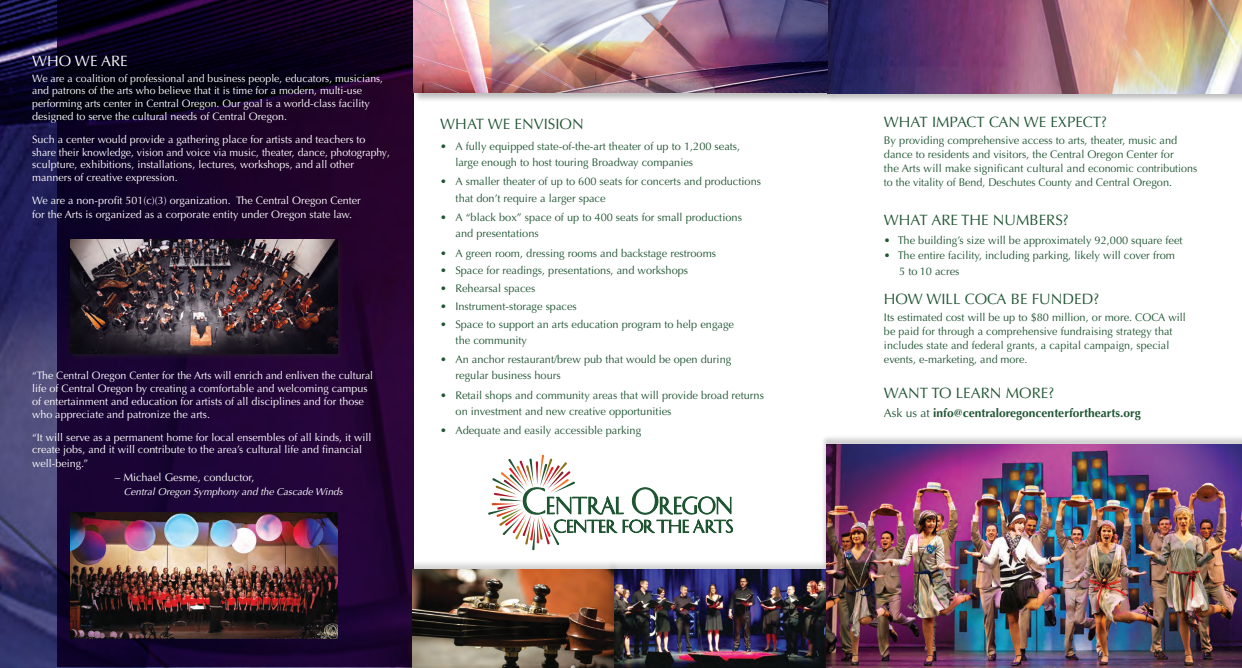
<style>
.page{position:relative;width:1242px;height:668px;background:#fff}
.page>*{position:absolute;margin:0;border:0;box-sizing:border-box;transform-origin:0 0}
.t1{font:15px "Optima";color:#205532}
.t2{font:15px "Optima";color:#205532}
.t3{font:15px "Optima";color:#fff}
.t4{font:700 12px "Optima";color:#205532}
.t5{font:11px/14px "Optima";color:#205532}
.t6{font:11px/14px "Optima";color:#205532}
.t7{font:11px "Optima";color:#fff}
.t8{font:10.8px/12.7px "Optima";color:#fff}
.t9{font:10.6px/12.7px "Optima";color:#fff}
.t10{font:italic 10px "Optima";color:#fff}
.s1{font-size:10.8px}
.s2{font-weight:400}
</style>
<div class="page">
<img style="left:0;top:0;width:413px;height:667px">
<div style="left:826px;top:0;width:416px;height:103px;background:#231f20;opacity:.3"></div>
<img style="left:837px;top:0;width:405px;height:93px">
<div style="left:412px;top:0;width:425px;height:103px;background:#231f20;opacity:.3"></div>
<div style="left:405px;top:559px;width:215px;height:108px;background:#231f20;opacity:.2"></div>
<img style="left:413px;top:569px;width:194px;height:98px">
<div style="left:607px;top:559px;width:224px;height:108px;background:#231f20;opacity:.2"></div>
<svg style="left:488px;top:454px;width:244px;height:96px"></svg>
<div style="left:821px;top:435px;width:421px;height:232px;background:#231f20;opacity:.2"></div>
<img style="left:827px;top:444px;width:415px;height:223px">
<div style="left:70px;top:238px;width:274px;height:122px;background:#231f20;opacity:.5"></div>
<img style="left:71px;top:239px;width:266px;height:114px">
<img style="left:71px;top:512px;width:266px;height:126px">
<p class="t3" style="left:32px;top:52px;width:97px">WHO WE ARE</p>
<p class="t9" style="left:32px;top:72px;width:352px">We are a coalition of professional and business people, educators, musicians, and patrons of the arts who believe that it is time for a modern, multi-use performing arts center in Central Oregon. Our goal is a worl<span class="s1">d-class facility</span></p>
<p class="t8" style="left:32px;top:110px;width:256px">designed to serve the cultural needs of Central Oregon.</p>
<p class="t8" style="left:32px;top:133px;width:359px">Such a center would provide a gathering place for artists and teachers to share their knowledge, vision and voice via music, theater, dance, photography, sculpture, exhibitions, installations, lectures, workshops, and all other manners of creative expression.</p>
<p class="t8" style="left:32px;top:193px;width:330px;line-height:14px">We are a non-profit 501(c)(3) organization. The Central Oregon Center for the Arts is organized as a corporate entity under Oregon state law.</p>
<p class="t8" style="left:32px;top:369px;width:342px">“The Central Oregon Center for the Arts will enrich and enliven the cultural life of Central Oregon by creating a comfortable and welcoming campus of entertainment and education for artists of all disciplines and for those who appreciate and patronize the arts.</p>
<p class="t8" style="left:32px;top:430px;width:341px">“It will serve as a permanent home for local ensembles of all kinds, it will create jobs, and it will contribute to the area’s cultural life and financial</p>
<p class="t8" style="left:32px;top:457px;width:58px">well-being.”</p>
<p class="t7" style="left:115px;top:471px;width:141px">– Michael Gesme, conductor,</p>
<p class="t10" style="left:124px;top:486px;width:220px">Central Oregon Symphony and the Cascade Winds</p>
<p class="t1" style="left:440px;top:115px;width:145px">WHAT WE ENVISION</p>
<p class="t5" style="left:455px;top:138px;width:286px;line-height:16.2px;text-indent:-15px">• A fully equipped state-of-the-art theater of up to 1,200 seats, large enough to host touring Broadway companies</p>
<p class="t5" style="left:440px;top:175px;width:322px">• A smaller theater of up to 600 seats for concerts and productions</p>
<p class="t5" style="left:455px;top:191px;width:151px">that don’t require a larger space</p>
<p class="t5" style="left:440px;top:210px;width:303px">• A “black box” space of up to 400 seats for small productions</p>
<p class="t5" style="left:455px;top:226px;width:85px">and presentations</p>
<p class="t5" style="left:440px;top:246px;width:277px">• A green room, dressing rooms and backstage restrooms</p>
<p class="t5" style="left:440px;top:263px;width:249px">• Space for readings, presentations, and workshops</p>
<p class="t5" style="left:440px;top:281px;width:97px">• Rehearsal spaces</p>
<p class="t5" style="left:440px;top:299px;width:138px">• Instrument-storage spaces</p>
<p class="t5" style="left:440px;top:317px;width:295px">• Space to support an arts education program to help engage</p>
<p class="t5" style="left:455px;top:333px;width:73px">the community</p>
<p class="t5" style="left:440px;top:352px;width:292px">• An anchor restaurant/brew pub that would be open during</p>
<p class="t5" style="left:455px;top:368px;width:107px">regular business hours</p>
<p class="t5" style="left:440px;top:388px;width:325px">• Retail shops and community areas that will provide broad returns</p>
<p class="t5" style="left:455px;top:404px;width:217px">on investment and new creative opportunities</p>
<p class="t5" style="left:440px;top:423px;width:202px">• Adequate and easily accessible parking</p>
<p class="t1" style="left:884px;top:113px;width:225px">WHAT IMPACT CAN WE EXPECT?</p>
<p class="t6" style="left:884px;top:134px;width:315px">By providing comprehensive access to arts, theater, music and dance to residents and visitors, the Central Oregon Center for<br>the Arts will make significant cultural and economic contributions to the vitality of Bend, Deschutes County and Central Oregon.</p>
<p class="t1" style="left:884px;top:211px;width:186px">WHAT ARE THE NUMBERS?</p>
<p class="t5" style="left:884px;top:233px;width:300px">• The building’s size will be approximately 92,000 square feet</p>
<p class="t5" style="left:884px;top:249px;width:293px">• The entire facility, including parking, likely will cover from</p>
<p class="t5" style="left:899px;top:264px;width:62px">5 to 10 acres</p>
<p class="t2" style="left:884px;top:290px;width:217px">HOW WILL COCA BE FUNDED?</p>
<p class="t5" style="left:884px;top:310px;width:303px">Its estimated cost will be up to $80 million, or more. COCA will be paid for through a comprehensive fundraising strategy that includes state and federal grants, a capital campaign, special events, e-marketing, and more.</p>
<p class="t2" style="left:884px;top:384px;width:172px">WANT TO LEARN MORE?</p>
<p class="t4" style="left:884px;top:406px;width:258px"><span class="s2">Ask us at</span> info@centraloregoncenterforthearts.org</p>
</div>
